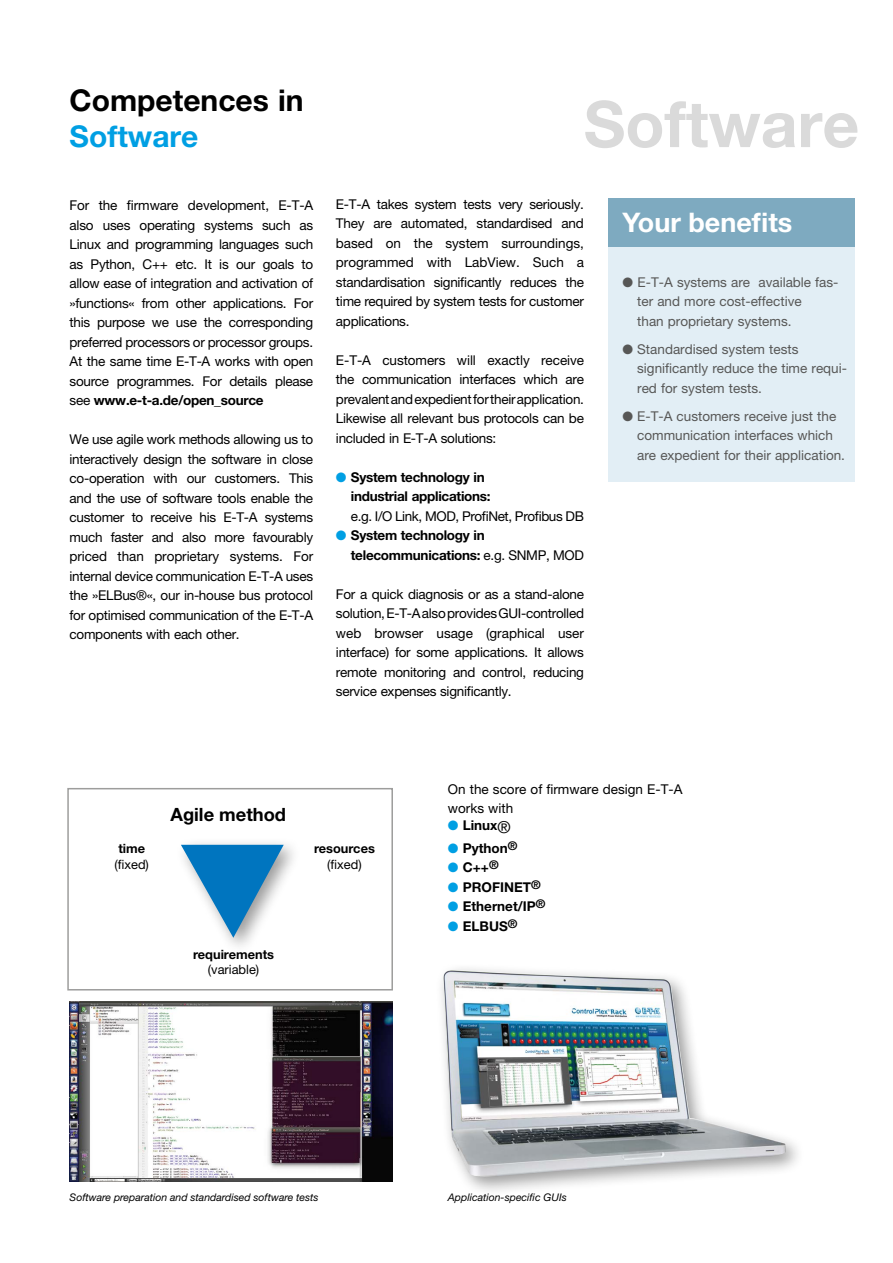
<style>
.page{position:relative;width:893px;height:1263px;background:#fff}
.page>*{position:absolute;margin:0;border:0;box-sizing:border-box;transform-origin:0 0}
.t1{font:700 64.2px "Helvetica Neue LT";color:#dadada}
.t2{font:700 30px "Helvetica Neue LT";color:#000}
.t3{font:700 30px "Helvetica Neue LT";color:#009fe3}
.t4{font:700 27px "Helvetica Neue LT";color:#fff}
.t5{font:700 18.3px "Helvetica Neue LT";color:#000}
.t6{font:13.5px/19.5px "Helvetica Neue LT";letter-spacing:-.02em;color:#000;text-align:justify}
.t7{font:13.5px/19.5px "Helvetica Neue LT";color:#575756}
.t8{font:700 13.5px/19.5px "Helvetica Neue LT";letter-spacing:-.02em;color:#000}
.t9{font:13.5px/19.5px "Helvetica Neue LT";color:#000}
.t10{font:700 13.5px "Helvetica Neue LT";color:#000}
.t11{font:700 12.75px "Helvetica Neue LT";color:#000}
.t12{font:12.75px "Helvetica Neue LT";color:#000}
.t13{font:italic 10.5px "Helvetica Neue LT";color:#000}
.s1{font-weight:700}
.s2{color:#009fe3}
.s3{font-weight:400}
.s4{font-weight:400;font-size:16.5px}
</style>
<div class="page">
<div style="left:67px;top:788px;width:326px;height:202px;border:2px solid #9d9d9c"></div>
<div style="left:436px;top:962px;width:369px;height:235px;background:#000;opacity:.4"></div>
<img style="left:443px;top:970px;width:343px;height:207px">
<div style="left:608px;top:198px;width:247px;height:284px;background:#e2eef5"></div>
<div style="left:608px;top:198px;width:247px;height:49px;background:#7eaac0"></div>
<img style="left:70px;top:1002px;width:322px;height:179px">
<div style="left:175px;top:836px;width:127px;height:120px;background:#000;opacity:.4"></div>
<svg style="left:181px;top:845px;width:103px;height:93px"></svg>
<h2 class="t2" style="left:70px;top:82px;width:236px">Competences in</h2>
<h2 class="t3" style="left:70px;top:118px;width:130px">Software</h2>
<p class="t6" style="left:70px;top:196px;width:245px">For the firmware development, E-T-A also uses operating systems such as Linux and programming languages such as Python, C++ etc. It is our goals to allow ease of integration and activation of »functions« from other applications. For this purpose we use the corresponding preferred processors or processor groups.<br>At the same time E-T-A works with open source programmes. For details please see <span class="s1">www.e-t-a.de/open_source</span></p>
<p class="t6" style="left:70px;top:429px;width:245px">We use agile work methods allowing us to interactively design the software in close co-operation with our customers. This and the use of software tools enable the customer to receive his E-T-A systems much faster and also more favourably priced than proprietary systems. For internal device communication E-T-A uses the »ELBus®«, our in-house bus protocol for optimised communication of the E-T-A components with each other.</p>
<h1 class="t1" style="left:584px;top:84px;width:277px">Software</h1>
<p class="t6" style="left:336px;top:194px;width:250px">E-T-A takes system tests very seriously.<br>They are automated, standardised and based on the system surroundings, programmed with LabView. Such a standardisation significantly reduces the time required by system tests for customer applications.</p>
<p class="t6" style="left:336px;top:350px;width:250px">E-T-A customers will exactly receive the communication interfaces which are prevalent and expedient for their application.<br>Likewise all relevant bus protocols can be included in E-T-A solutions:</p>
<p class="t8" style="left:351px;top:467px;width:141px;text-indent:-15px"><span class="s2">●</span> System technology in industrial applications:</p>
<p class="t6" style="left:351px;top:506px;width:235px">e.g. I/O Link, MOD, ProfiNet, Profibus DB</p>
<p class="t8" style="left:351px;top:525px;width:235px;text-indent:-15px"><span class="s2">●</span> System technology in telecommunications: <span class="s3">e.g. SNMP, MOD</span></p>
<p class="t6" style="left:336px;top:584px;width:250px">For a quick diagnosis or as a stand-alone solution, E-T-A also provides GUI-controlled web browser usage (graphical user interface) for some applications. It allows remote monitoring and control, reducing service expenses significantly.</p>
<h3 class="t4" style="left:622px;top:206px;width:172px">Your benefits</h3>
<p class="t7" style="left:637px;top:272px;width:203px;text-indent:-15px">● E-T-A systems are available fas&shy;ter and more cost-effective<br>than proprietary systems.</p>
<p class="t7" style="left:637px;top:339px;width:211px;text-indent:-15px">● Standardised system tests significantly reduce the time requi&shy;red for system tests.</p>
<p class="t7" style="left:637px;top:406px;width:209px;text-indent:-15px">● E-T-A customers receive just the communication interfaces which are expedient for their application.</p>
<p class="t11" style="left:118px;top:841px;width:28px">time</p>
<p class="t12" style="left:115px;top:856px;width:36px">(fixed)</p>
<h3 class="t5" style="left:170px;top:803px;width:117px">Agile method</h3>
<p class="t11" style="left:314px;top:841px;width:62px">resources</p>
<p class="t12" style="left:327px;top:856px;width:36px">(fixed)</p>
<p class="t11" style="left:193px;top:947px;width:82px">requirements</p>
<p class="t12" style="left:208px;top:962px;width:53px">(variable)</p>
<p class="t9" style="left:448px;top:779px;width:236px">On the score of firmware design E-T-A works with</p>
<p class="t8" style="left:448px;top:815px;width:64px"><span class="s2">●</span> Linux<span class="s4">®</span></p>
<p class="t8" style="left:448px;top:838px;width:71px"><span class="s2">●</span> Python<sup>®</sup></p>
<p class="t8" style="left:448px;top:857px;width:52px"><span class="s2">●</span> C++<sup>®</sup></p>
<p class="t10" style="left:448px;top:878px;width:94px"><span class="s2">●</span> PROFINET<sup>®</sup></p>
<p class="t10" style="left:448px;top:898px;width:99px"><span class="s2">●</span> Ethernet/IP<sup>®</sup></p>
<p class="t8" style="left:448px;top:916px;width:71px"><span class="s2">●</span> ELBUS<sup>®</sup></p>
<p class="t13" style="left:70px;top:1191px;width:251px">Software preparation and standardised software tests</p>
<p class="t13" style="left:448px;top:1191px;width:121px">Application-specific GUIs</p>
</div>
